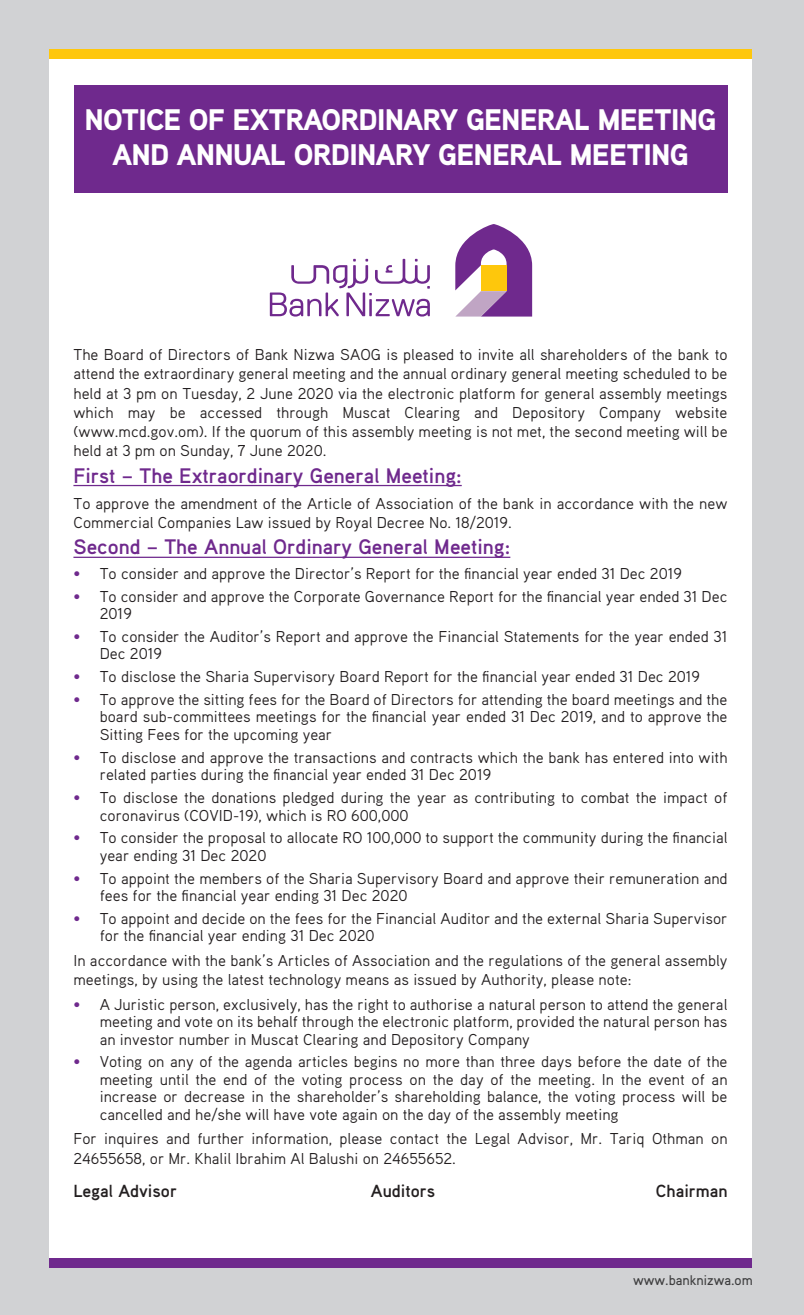
<style>
.page{position:relative;width:804px;height:1315px;background:#d1d2d4}
.page>*{position:absolute;margin:0;border:0;box-sizing:border-box;transform-origin:0 0}
.t1{font:900 29.75px/35.7px "Aaux Pro OT";letter-spacing:-.025em;color:#fff;text-align:center}
.t2{font:700 21px "Aaux Pro OT";color:#6f298d}
.t3{font:700 17.5px "Aaux Pro OT";color:#231f20}
.t4{font:15.75px/17.5px "Aaux Pro OT";color:#231f20}
.t5{font:500 14px "Aaux Pro OT";color:#3e3e3f}
.s1{color:#6f298d}
</style>
<div class="page">
<div style="left:50px;top:50px;width:702px;height:1217px;background:#fff"></div>
<div style="left:50px;top:49px;width:702px;height:10px;background:#fec70c"></div>
<div style="left:50px;top:1258px;width:702px;height:9px;background:#6f298d"></div>
<hr style="left:73px;top:485px;width:389px;height:1px;background:#6f298d">
<hr style="left:73px;top:556px;width:437px;height:2px;background:#6f298d">
<div style="left:74px;top:85px;width:653px;height:107px;background:#6f298d"></div>
<svg style="left:270px;top:259px;width:160px;height:57px"></svg>
<svg style="left:455px;top:224px;width:77px;height:92px"></svg>
<div style="left:481px;top:265px;width:25px;height:26px;background:#fec70c"></div>
<h1 class="t1" style="left:85px;top:100px;width:633px">NOTICE OF EXTRAORDINARY GENERAL MEETING<br>AND ANNUAL ORDINARY GENERAL MEETING</h1>
<p class="t4" style="left:73px;top:344px;width:655px;line-height:19.2px;text-align:justify">The Board of Directors of Bank Nizwa SAOG is pleased to invite all shareholders of the bank to attend the extraordinary general meeting and the annual ordinary general meeting scheduled to be held at 3 pm on Tuesday, 2 June 2020 via the electronic platform for general assembly meetings which may be accessed through Muscat Clearing and Depository Company website (www.mcd.gov.om). If the quorum of this assembly meeting is not met, the second meeting will be held at 3 pm on Sunday, 7 June 2020.</p>
<h2 class="t2" style="left:73px;top:462px;width:390px">First – The Extraordinary General Meeting:</h2>
<p class="t4" style="left:73px;top:493px;width:655px;line-height:19.2px">To approve the amendment of the Article of Association of the bank in accordance with the new<br>Commercial Companies Law issued by Royal Decree No. 18/2019.</p>
<h2 class="t2" style="left:73px;top:534px;width:438px">Second – The Annual Ordinary General Meeting:</h2>
<p class="t4" style="left:73px;top:564px;width:610px"><span class="s1">•</span> To consider and approve the Director’s Report for the financial year ended 31 Dec 2019</p>
<p class="t4" style="left:100px;top:587px;width:629px;text-indent:-26px"><span class="s1">•</span> To consider and approve the Corporate Governance Report for the financial year ended 31 Dec<br>2019</p>
<p class="t4" style="left:100px;top:627px;width:629px;text-indent:-26px"><span class="s1">•</span> To consider the Auditor’s Report and approve the Financial Statements for the year ended 31<br>Dec 2019</p>
<p class="t4" style="left:73px;top:667px;width:628px"><span class="s1">•</span> To disclose the Sharia Supervisory Board Report for the financial year ended 31 Dec 2019</p>
<p class="t4" style="left:100px;top:690px;width:629px;text-align:justify;text-indent:-26px"><span class="s1">•</span> To approve the sitting fees for the Board of Directors for attending the board meetings and the board sub-committees meetings for the financial year ended 31 Dec 2019, and to approve the Sitting Fees for the upcoming year</p>
<p class="t4" style="left:100px;top:748px;width:629px;text-indent:-26px"><span class="s1">•</span> To disclose and approve the transactions and contracts which the bank has entered into with related parties during the financial year ended 31 Dec 2019</p>
<p class="t4" style="left:100px;top:788px;width:629px;text-indent:-26px"><span class="s1">•</span> To disclose the donations pledged during the year as contributing to combat the impact of coronavirus (COVID-19), which is RO 600,000</p>
<p class="t4" style="left:100px;top:828px;width:629px;text-indent:-26px"><span class="s1">•</span> To consider the proposal to allocate RO 100,000 to support the community during the financial year ending 31 Dec 2020</p>
<p class="t4" style="left:100px;top:869px;width:629px;text-indent:-26px"><span class="s1">•</span> To appoint the members of the Sharia Supervisory Board and approve their remuneration and fees for the financial year ending 31 Dec 2020</p>
<p class="t4" style="left:100px;top:909px;width:629px;text-indent:-26px"><span class="s1">•</span> To appoint and decide on the fees for the Financial Auditor and the external Sharia Supervisor for the financial year ending 31 Dec 2020</p>
<p class="t4" style="left:73px;top:950px;width:655px;line-height:19.2px">In accordance with the bank’s Articles of Association and the regulations of the general assembly meetings, by using the latest technology means as issued by Authority, please note:</p>
<p class="t4" style="left:100px;top:995px;width:629px;text-align:justify;text-indent:-26px"><span class="s1">•</span> A Juristic person, exclusively, has the right to authorise a natural person to attend the general meeting and vote on its behalf through the electronic platform, provided the natural person has an investor number in Muscat Clearing and Depository Company</p>
<p class="t4" style="left:100px;top:1052px;width:629px;text-align:justify;text-indent:-26px"><span class="s1">•</span> Voting on any of the agenda articles begins no more than three days before the date of the meeting until the end of the voting process on the day of the meeting. In the event of an increase or decrease in the shareholder’s shareholding balance, the voting process will be cancelled and he/she will have vote again on the day of the assembly meeting</p>
<p class="t4" style="left:73px;top:1128px;width:655px;line-height:19.2px">For inquires and further information, please contact the Legal Advisor, Mr. Tariq Othman on<br>24655658, or Mr. Khalil Ibrahim Al Balushi on 24655652.</p>
<p class="t3" style="left:73px;top:1179px;width:105px">Legal Advisor</p>
<p class="t3" style="left:371px;top:1179px;width:66px">Auditors</p>
<p class="t3" style="left:655px;top:1179px;width:73px">Chairman</p>
<p class="t5" style="left:633px;top:1271px;width:121px">www.banknizwa.om</p>
</div>
